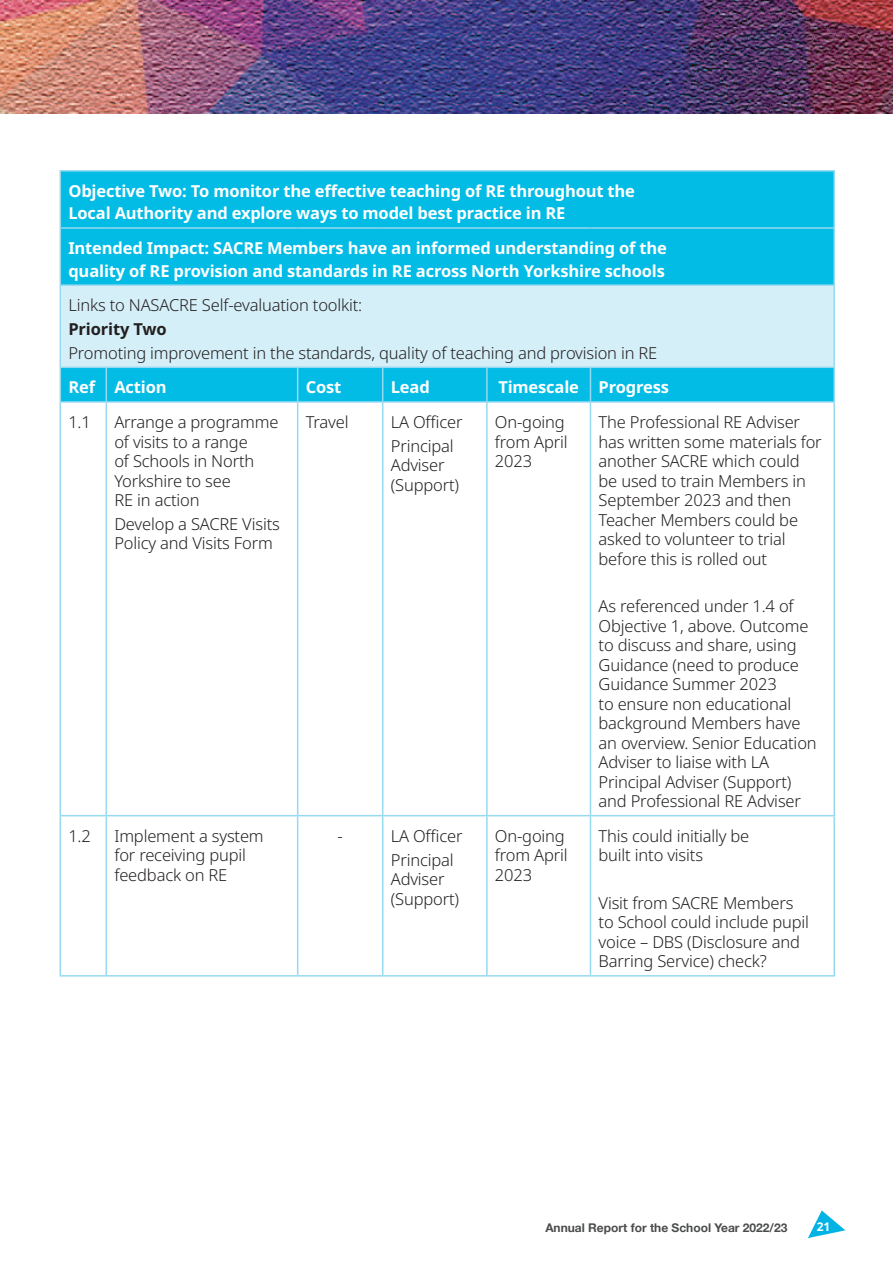
<style>
.page{position:relative;width:893px;height:1263px;background:#fff}
.page>*{position:absolute;margin:0;border:0;box-sizing:border-box;transform-origin:0 0}
.table_body_left{font:300 16.5px/19.5px "Noto Sans";letter-spacing:-.01em;color:#231f20}
.table_header_row{font:700 16.5px/22.5px "Noto Sans";letter-spacing:-.01em;color:#fff}
.table_body_left-2{font:700 16.5px "Noto Sans";letter-spacing:-.01em;color:#231f20}
.t1{font:700 12px "Helvetica Neue";color:#4b4c4d}
.t2{font:700 12px "Noto Sans";color:#fff}
</style>
<div class="page">
<svg style="left:808px;top:1210px;width:37px;height:28px"></svg>
<img style="left:0;top:0;width:893px;height:114px">
<div style="left:61px;top:172px;width:772px;height:229px;background:#02bce5"></div>
<div style="left:60px;top:285px;width:774px;height:82px;background:#d5eff8"></div>
<hr style="left:60px;top:170px;width:46px;height:2px;background:#96d9f0">
<hr style="left:60px;top:172px;width:1px;height:55px;background:#96d9f0">
<hr style="left:106px;top:170px;width:192px;height:2px;background:#96d9f0">
<hr style="left:298px;top:170px;width:85px;height:2px;background:#96d9f0">
<hr style="left:383px;top:170px;width:104px;height:2px;background:#96d9f0">
<hr style="left:487px;top:170px;width:103px;height:2px;background:#96d9f0">
<hr style="left:590px;top:170px;width:245px;height:2px;background:#96d9f0">
<hr style="left:833px;top:172px;width:2px;height:55px;background:#96d9f0">
<hr style="left:60px;top:227px;width:46px;height:2px;background:#96d9f0">
<hr style="left:60px;top:229px;width:1px;height:55px;background:#96d9f0">
<hr style="left:106px;top:227px;width:192px;height:2px;background:#96d9f0">
<hr style="left:298px;top:227px;width:85px;height:2px;background:#96d9f0">
<hr style="left:383px;top:227px;width:104px;height:2px;background:#96d9f0">
<hr style="left:487px;top:227px;width:103px;height:2px;background:#96d9f0">
<hr style="left:590px;top:227px;width:245px;height:2px;background:#96d9f0">
<hr style="left:833px;top:229px;width:2px;height:55px;background:#96d9f0">
<hr style="left:60px;top:284px;width:46px;height:2px;background:#96d9f0">
<hr style="left:60px;top:286px;width:1px;height:81px;background:#96d9f0">
<hr style="left:106px;top:284px;width:192px;height:2px;background:#96d9f0">
<hr style="left:298px;top:284px;width:85px;height:2px;background:#96d9f0">
<hr style="left:383px;top:284px;width:104px;height:2px;background:#96d9f0">
<hr style="left:487px;top:284px;width:103px;height:2px;background:#96d9f0">
<hr style="left:590px;top:284px;width:245px;height:2px;background:#96d9f0">
<hr style="left:833px;top:286px;width:2px;height:81px;background:#96d9f0">
<hr style="left:60px;top:367px;width:46px;height:1px;background:#96d9f0">
<hr style="left:60px;top:368px;width:1px;height:33px;background:#96d9f0">
<hr style="left:106px;top:367px;width:192px;height:1px;background:#96d9f0">
<hr style="left:106px;top:368px;width:1px;height:33px;background:#96d9f0">
<hr style="left:298px;top:367px;width:85px;height:1px;background:#96d9f0">
<hr style="left:297px;top:368px;width:1px;height:33px;background:#96d9f0">
<hr style="left:383px;top:367px;width:104px;height:1px;background:#96d9f0">
<hr style="left:382px;top:368px;width:1px;height:33px;background:#96d9f0">
<hr style="left:487px;top:367px;width:103px;height:1px;background:#96d9f0">
<hr style="left:486px;top:368px;width:2px;height:33px;background:#96d9f0">
<hr style="left:590px;top:367px;width:245px;height:1px;background:#96d9f0">
<hr style="left:590px;top:368px;width:1px;height:33px;background:#96d9f0">
<hr style="left:833px;top:368px;width:2px;height:33px;background:#96d9f0">
<hr style="left:60px;top:401px;width:46px;height:2px;background:#96d9f0">
<hr style="left:60px;top:403px;width:1px;height:412px;background:#96d9f0">
<hr style="left:106px;top:401px;width:192px;height:2px;background:#96d9f0">
<hr style="left:106px;top:403px;width:1px;height:412px;background:#96d9f0">
<hr style="left:298px;top:401px;width:85px;height:2px;background:#96d9f0">
<hr style="left:297px;top:403px;width:1px;height:412px;background:#96d9f0">
<hr style="left:383px;top:401px;width:104px;height:2px;background:#96d9f0">
<hr style="left:382px;top:403px;width:1px;height:412px;background:#96d9f0">
<hr style="left:487px;top:401px;width:103px;height:2px;background:#96d9f0">
<hr style="left:486px;top:403px;width:2px;height:412px;background:#96d9f0">
<hr style="left:590px;top:401px;width:245px;height:2px;background:#96d9f0">
<hr style="left:590px;top:403px;width:1px;height:412px;background:#96d9f0">
<hr style="left:833px;top:403px;width:2px;height:412px;background:#96d9f0">
<hr style="left:60px;top:815px;width:46px;height:1px;background:#96d9f0">
<hr style="left:60px;top:816px;width:1px;height:159px;background:#96d9f0">
<hr style="left:106px;top:815px;width:192px;height:1px;background:#96d9f0">
<hr style="left:106px;top:816px;width:1px;height:159px;background:#96d9f0">
<hr style="left:298px;top:815px;width:85px;height:1px;background:#96d9f0">
<hr style="left:297px;top:816px;width:1px;height:159px;background:#96d9f0">
<hr style="left:383px;top:815px;width:104px;height:1px;background:#96d9f0">
<hr style="left:382px;top:816px;width:1px;height:159px;background:#96d9f0">
<hr style="left:487px;top:815px;width:103px;height:1px;background:#96d9f0">
<hr style="left:486px;top:816px;width:2px;height:159px;background:#96d9f0">
<hr style="left:590px;top:815px;width:245px;height:1px;background:#96d9f0">
<hr style="left:590px;top:816px;width:1px;height:159px;background:#96d9f0">
<hr style="left:833px;top:816px;width:2px;height:159px;background:#96d9f0">
<hr style="left:60px;top:975px;width:46px;height:1px;background:#96d9f0">
<hr style="left:106px;top:975px;width:192px;height:1px;background:#96d9f0">
<hr style="left:298px;top:975px;width:85px;height:1px;background:#96d9f0">
<hr style="left:383px;top:975px;width:104px;height:1px;background:#96d9f0">
<hr style="left:487px;top:975px;width:103px;height:1px;background:#96d9f0">
<hr style="left:590px;top:975px;width:245px;height:1px;background:#96d9f0">
<p class="table_header_row" style="left:68px;top:180px;width:568px">Objective Two: To monitor the effective teaching of RE throughout the<br>Local Authority and explore ways to model best practice in RE</p>
<p class="table_header_row" style="left:68px;top:237px;width:600px">Intended Impact: SACRE Members have an informed understanding of the quality of RE provision and standards in RE across North Yorkshire schools</p>
<h3 class="table_body_left" style="left:68px;top:296px;width:295px">Links to NASACRE Self-evaluation toolkit:</h3>
<h3 class="table_body_left-2" style="left:68px;top:320px;width:100px">Priority Two</h3>
<h3 class="table_body_left" style="left:68px;top:343px;width:591px">Promoting improvement in the standards, quality of teaching and provision in RE</h3>
<p class="table_header_row" style="left:68px;top:376px;width:28px">Ref</p>
<p class="table_header_row" style="left:114px;top:376px;width:54px">Action</p>
<p class="table_header_row" style="left:306px;top:376px;width:37px">Cost</p>
<p class="table_header_row" style="left:391px;top:376px;width:40px">Lead</p>
<p class="table_header_row" style="left:498px;top:376px;width:82px">Timescale</p>
<p class="table_header_row" style="left:599px;top:376px;width:72px">Progress</p>
<h3 class="table_body_left" style="left:68px;top:413px;width:24px">1.1</h3>
<h3 class="table_body_left" style="left:114px;top:413px;width:166px">Arrange a programme of visits to a range<br>of Schools in North<br>Yorkshire to see<br>RE in action</h3>
<h3 class="table_body_left" style="left:114px;top:514px;width:167px">Develop a SACRE Visits<br>Policy and Visits Form</h3>
<h3 class="table_body_left" style="left:306px;top:413px;width:44px">Travel</h3>
<h3 class="table_body_left" style="left:391px;top:413px;width:73px">LA Officer</h3>
<h3 class="table_body_left" style="left:391px;top:436px;width:70px">Principal<br>Adviser (Support)</h3>
<h3 class="table_body_left" style="left:495px;top:413px;width:74px">On-going from April<br>2023</h3>
<h3 class="table_body_left" style="left:599px;top:413px;width:225px">The Professional RE Adviser has written some materials for another SACRE which could be used to train Members in<br>September 2023 and then<br>Teacher Members could be asked to volunteer to trial before this is rolled out</h3>
<h3 class="table_body_left" style="left:599px;top:597px;width:220px">As referenced under 1.4 of<br>Objective 1, above. Outcome to discuss and share, using<br>Guidance (need to produce<br>Guidance Summer 2023<br>to ensure non educational background Members have an overview. Senior Education<br>Adviser to liaise with LA<br>Principal Adviser (Support) and Professional RE Adviser</h3>
<h3 class="table_body_left" style="left:68px;top:826px;width:24px">1.2</h3>
<h3 class="table_body_left" style="left:114px;top:826px;width:151px">Implement a system for receiving pupil feedback on RE</h3>
<h3 class="table_body_left" style="left:338px;top:826px;width:7px">-</h3>
<h3 class="table_body_left" style="left:391px;top:826px;width:73px">LA Officer</h3>
<h3 class="table_body_left" style="left:391px;top:850px;width:70px">Principal<br>Adviser (Support)</h3>
<h3 class="table_body_left" style="left:495px;top:826px;width:74px">On-going from April<br>2023</h3>
<h3 class="table_body_left" style="left:599px;top:826px;width:152px">This could initially be built into visits</h3>
<h3 class="table_body_left" style="left:599px;top:893px;width:212px">Visit from SACRE Members to School could include pupil voice – DBS (Disclosure and<br>Barring Service) check?</h3>
<p class="t1" style="left:545px;top:1218px;width:244px">Annual Report for the School Year 2022/23</p>
<p class="t2" style="left:817px;top:1219px;width:15px">21</p>
</div>
